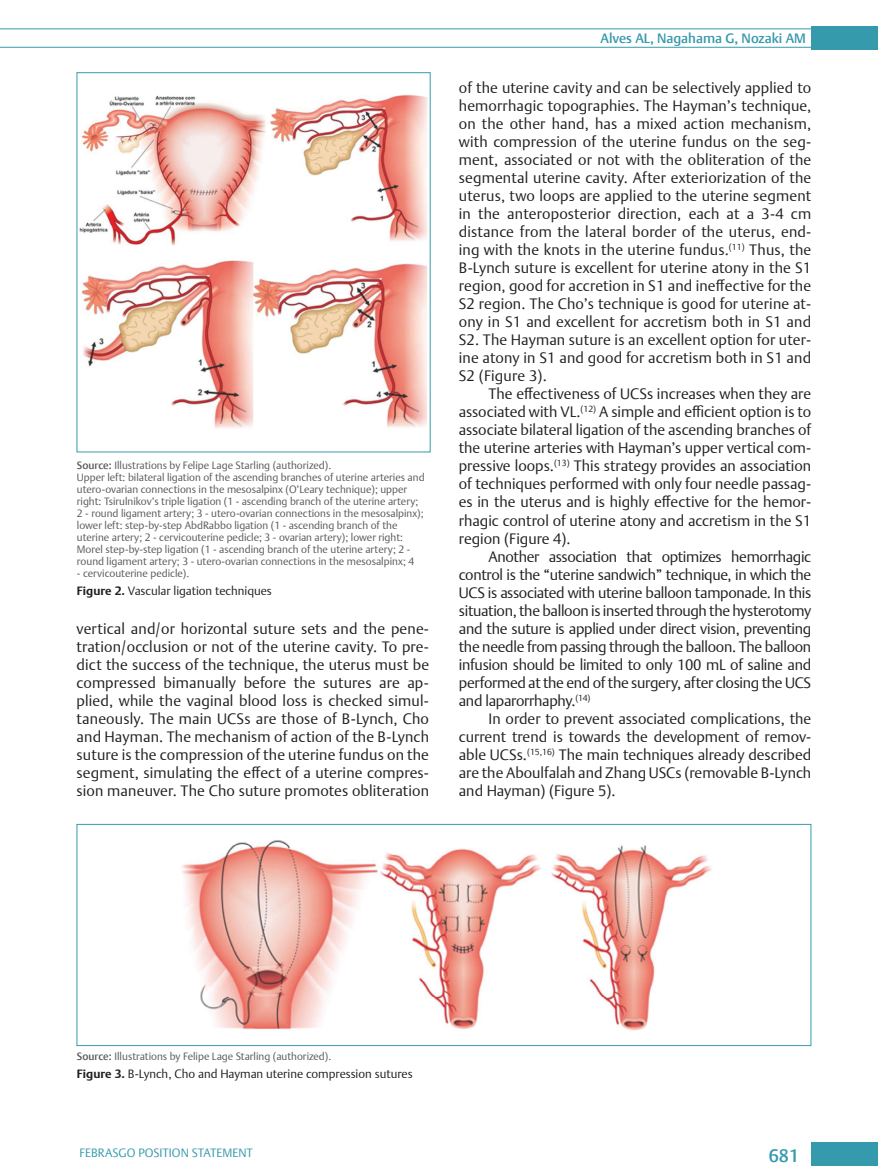
<style>
.page{position:relative;width:878px;height:1175px;background:#fff}
.page>*{position:absolute;margin:0;border:0;box-sizing:border-box;transform-origin:0 0}
.t1{font:500 18px "Thieme Argo 2011";color:#369aad}
.t2{font:300 15px/18px "Thieme Argo 2011";color:#231f20;text-align:justify}
.t3{font:500 13.5px "Thieme Argo 2011";color:#369aad}
.t4{font:300 12px "Thieme Argo 2011";color:#231f20}
.t5{font:300 12px "Thieme Argo 2011";color:#369aad}
.t6{font:300 10.5px/12px "Thieme Argo 2011";color:#57585a}
.s1{font-weight:500}
.s2{font-weight:700}
</style>
<div class="page">
<div style="left:811px;top:1142px;width:67px;height:23px;background:#369aad"></div>
<hr style="left:0;top:47px;width:811px;height:1px;background:#369aad">
<hr style="left:0;top:28px;width:811px;height:1px;background:#369aad">
<div style="left:811px;top:26px;width:67px;height:24px;background:#369aad"></div>
<img style="left:79px;top:94px;width:349px;height:334px">
<img style="left:182px;top:840px;width:530px;height:190px">
<div style="left:77px;top:824px;width:734px;height:222px;border:1px solid #369aad"></div>
<p class="t6" style="left:77px;top:459px;width:349px"><span class="s1">Source:</span> Illustrations by Felipe Lage Starling (authorized).<br>Upper left: bilateral ligation of the ascending branches of uterine arteries and utero-ovarian connections in the mesosalpinx (O’Leary technique); upper right: Tsirulnikov’s triple ligation (1 - ascending branch of the uterine artery; 2 - round ligament artery; 3 - utero-ovarian connections in the mesosalpinx); lower left: step-by-step AbdRabbo ligation (1 - ascending branch of the uterine artery; 2 - cervicouterine pedicle; 3 - ovarian artery); lower right:<br>Morel step-by-step ligation (1 - ascending branch of the uterine artery; 2 - round ligament artery; 3 - utero-ovarian connections in the mesosalpinx; 4</p>
<p class="t6" style="left:77px;top:567px;width:114px">- cervicouterine pedicle).</p>
<p class="t4" style="left:77px;top:583px;width:196px"><span class="s2">Figure 2.</span> Vascular ligation techniques</p>
<p class="t2" style="left:77px;top:619px;width:354px">vertical and/or horizontal suture sets and the pene&shy;tration/occlusion or not of the uterine cavity. To pre&shy;dict the success of the technique, the uterus must be compressed bimanually before the sutures are ap&shy;plied, while the vaginal blood loss is checked simul&shy;taneously. The main UCSs are those of B-Lynch, Cho and Hayman. The mechanism of action of the B-Lynch suture is the compression of the uterine fundus on the segment, simulating the effect of a uterine compres&shy;sion maneuver. The Cho suture promotes obliteration</p>
<p class="t3" style="left:600px;top:29px;width:207px">Alves AL, Nagahama G, Nozaki AM</p>
<p class="t2" style="left:459px;top:79px;width:354px">of the uterine cavity and can be selectively applied to hemorrhagic topographies. The Hayman’s technique, on the other hand, has a mixed action mechanism, with compression of the uterine fundus on the seg&shy;ment, associated or not with the obliteration of the segmental uterine cavity. After exteriorization of the uterus, two loops are applied to the uterine segment in the anteroposterior direction, each at a 3-4 cm distance from the lateral border of the uterus, end&shy;ing with the knots in the uterine fundus.<sup>(11)</sup> Thus, the B-Lynch suture is excellent for uterine atony in the S1 region, good for accretion in S1 and ineffective for the S2 region. The Cho’s technique is good for uterine at&shy;ony in S1 and excellent for accretism both in S1 and S2. The Hayman suture is an excellent option for uter&shy;ine atony in S1 and good for accretism both in S1 and S2 (Figure 3).</p>
<p class="t2" style="left:459px;top:385px;width:354px;text-indent:30px">The effectiveness of UCSs increases when they are associated with VL.<sup>(12)</sup> A simple and efficient option is to associate bilateral ligation of the ascending branches of the uterine arteries with Hayman’s upper vertical com&shy;pressive loops.<sup>(13)</sup> This strategy provides an association of techniques performed with only four needle passag&shy;es in the uterus and is highly effective for the hemor&shy;rhagic control of uterine atony and accretism in the S1 region (Figure 4).</p>
<p class="t2" style="left:459px;top:547px;width:354px;text-indent:30px">Another association that optimizes hemorrhagic control is the “uterine sandwich” technique, in which the UCS is associated with uterine balloon tamponade. In this situation, the balloon is inserted through the hysterotomy and the suture is applied under direct vision, preventing the needle from passing through the balloon. The balloon infusion should be limited to only 100 mL of saline and performed at the end of the surgery, after closing the UCS and laparorrhaphy.<sup>(14)</sup></p>
<p class="t2" style="left:459px;top:709px;width:354px;text-indent:30px">In order to prevent associated complications, the current trend is towards the development of remov&shy;able UCSs.<sup>(15,16)</sup> The main techniques already described are the Aboulfalah and Zhang USCs (removable B-Lynch and Hayman) (Figure 5).</p>
<p class="t6" style="left:77px;top:1049px;width:256px"><span class="s1">Source:</span> Illustrations by Felipe Lage Starling (authorized).</p>
<p class="t4" style="left:77px;top:1065px;width:337px"><span class="s2">Figure 3.</span> B-Lynch, Cho and Hayman uterine compression sutures</p>
<p class="t5" style="left:79px;top:1145px;width:175px">FEBRASGO POSITION STATEMENT</p>
<p class="t1" style="left:768px;top:1143px;width:32px">681</p>
</div>
